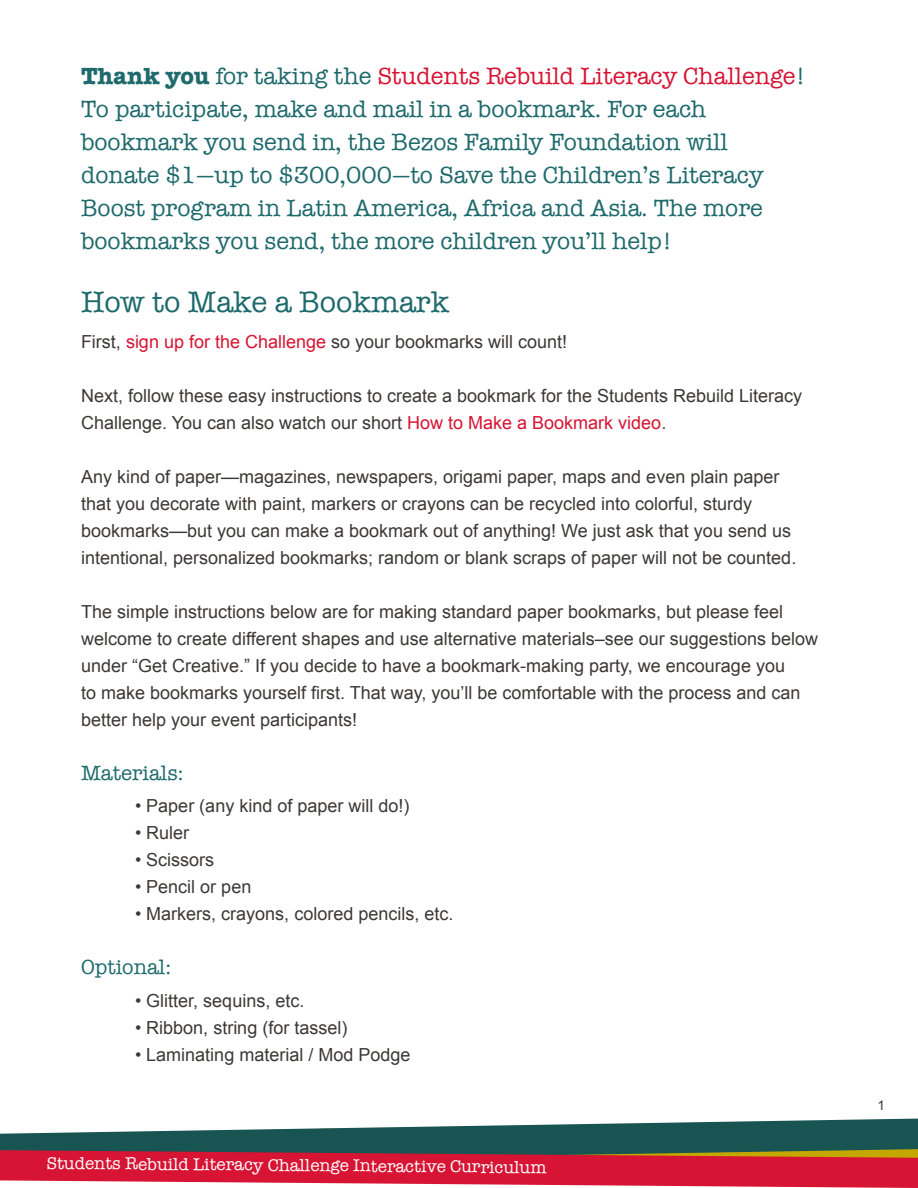
<style>
.page{position:relative;width:918px;height:1188px;background:#fff}
.page>*{position:absolute;margin:0;border:0;box-sizing:border-box;transform-origin:0 0}
.t1{font:30px "American Typewriter";color:#1f6a6c}
.t2{font:24px/33px "American Typewriter";color:#1f6a6c}
.t3{font:21px "American Typewriter";color:#1f6a6c}
.t4{font:18px/27px "Arial";color:#3d3837}
.t5{font:17.4px "American Typewriter";color:#fff}
.t6{font:13.5px "Arial";color:#3d3837}
.s1{font-weight:700}
.s2{color:#d71433}
</style>
<div class="page">
<svg style="left:0;top:1119px;width:918px;height:69px;background:#93545d"></svg>
<p class="t2" style="left:81px;top:59px;width:726px"><span class="s1">Thank you</span> for taking the <span class="s2">Students Rebuild Literacy Challenge</span>!<br>To participate, make and mail in a bookmark. For each bookmark you send in, the Bezos Family Foundation will donate $1—up to $300,000—to Save the Children’s Literacy Boost program in Latin America, Africa and Asia. The more bookmarks you send, the more children you’ll help!</p>
<h1 class="t1" style="left:81px;top:279px;width:370px">How to Make a Bookmark</h1>
<p class="t4" style="left:81px;top:328px;width:488px">First, <span class="s2">sign up for the Challenge</span> so your bookmarks will count!</p>
<p class="t4" style="left:81px;top:382px;width:723px">Next, follow these easy instructions to create a bookmark for the Students Rebuild Literacy<br>Challenge. You can also watch our short <span class="s2">How to Make a Bookmark video</span>.</p>
<p class="t4" style="left:81px;top:463px;width:717px">Any kind of paper—magazines, newspapers, origami paper, maps and even plain paper that you decorate with paint, markers or crayons can be recycled into colorful, sturdy bookmarks—but you can make a bookmark out of anything! We just ask that you send us intentional, personalized bookmarks; random or blank scraps of paper will not be counted.</p>
<p class="t4" style="left:81px;top:598px;width:739px">The simple instructions below are for making standard paper bookmarks, but please feel welcome to create different shapes and use alternative materials–see our suggestions below under “Get Creative.” If you decide to have a bookmark-making party, we encourage you<br>to make bookmarks yourself first. That way, you’ll be comfortable with the process and can better help your event participants!</p>
<p class="t3" style="left:81px;top:757px;width:104px">Materials:</p>
<p class="t4" style="left:135px;top:792px;width:276px">• Paper (any kind of paper will do!)</p>
<p class="t4" style="left:135px;top:819px;width:56px">• Ruler</p>
<p class="t4" style="left:135px;top:846px;width:81px">• Scissors</p>
<p class="t4" style="left:135px;top:873px;width:118px">• Pencil or pen</p>
<p class="t4" style="left:135px;top:900px;width:320px">• Markers, crayons, colored pencils, etc.</p>
<p class="t3" style="left:81px;top:951px;width:92px">Optional:</p>
<p class="t4" style="left:135px;top:987px;width:171px">• Glitter, sequins, etc.</p>
<p class="t4" style="left:135px;top:1014px;width:214px">• Ribbon, string (for tassel)</p>
<p class="t4" style="left:135px;top:1041px;width:277px">• Laminating material / Mod Podge</p>
<p class="t5" style="left:47px;top:1147px;width:501px;rotate:1deg">Students Rebuild Literacy Challenge Interactive Curriculum</p>
<p class="t6" style="left:878px;top:1096px;width:9px">1</p>
</div>
